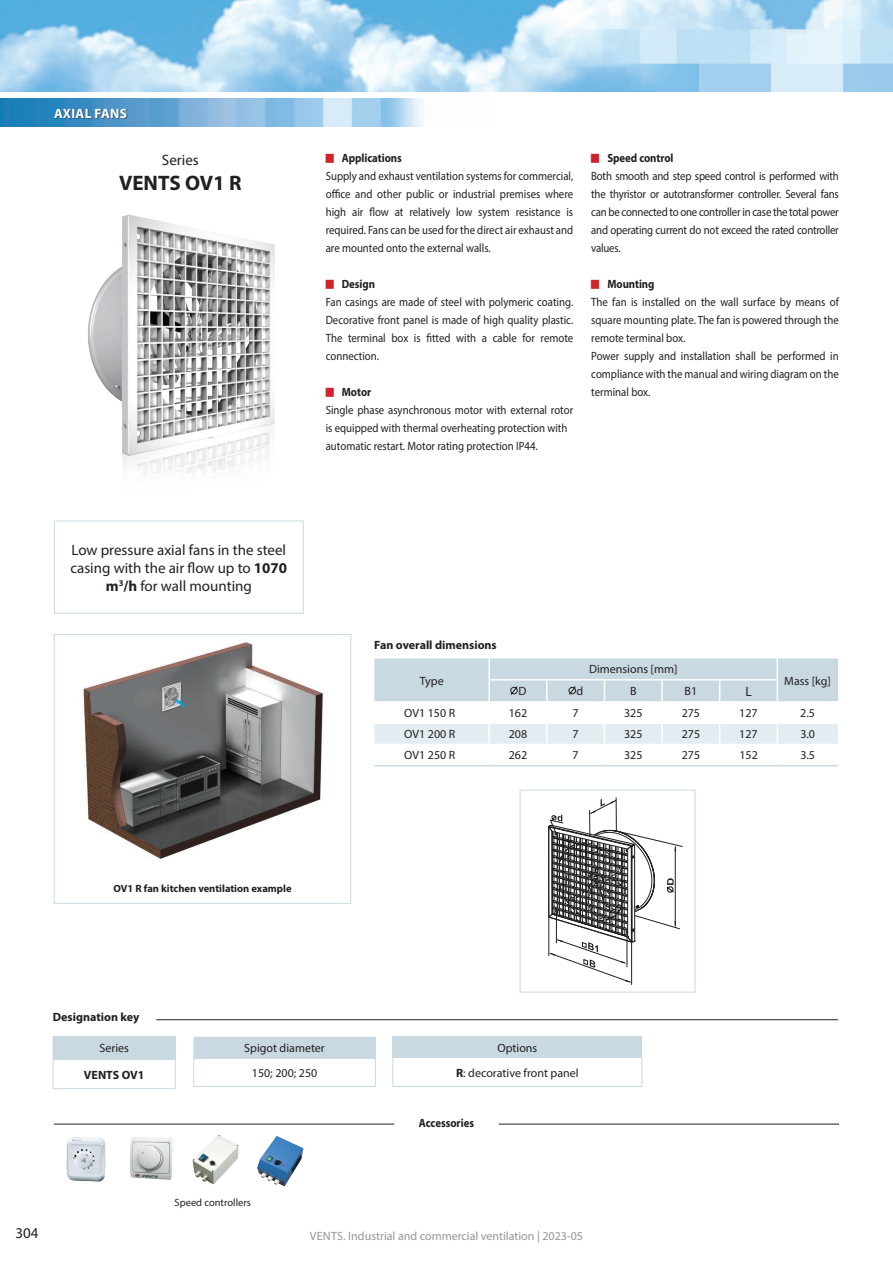
<style>
.page{position:relative;width:893px;height:1263px;background:#fff}
.page>*{position:absolute;margin:0;border:0;box-sizing:border-box;transform-origin:0 0}
.t1{font:700 21px "Myriad Pro";color:#231f20}
.t2{font:15px/18px "Myriad Pro";color:#231f20;text-align:center}
.t3{font:700 13.5px "Myriad Pro";letter-spacing:.02em;color:#fff}
.t4{font:13.5px "Myriad Pro";color:#231f20}
.t5{font:12px/18px "Myriad Pro";color:#231f20;text-align:justify;scale:.9 1}
.t6{font:12px/24.8px "Myriad Pro";color:#231f20;text-align:center}
.t7{font:700 12px "Myriad Pro";letter-spacing:-.005em;color:#231f20;scale:.9 1}
.t8{font:12px "Myriad Pro";color:#939598}
.t9{font:700 12px "Myriad Pro";letter-spacing:-.005em;color:#231f20}
.t10{font:700 10.5px "Myriad Pro";color:#231f20}
.t11{font:10.5px "Myriad Pro";color:#231f20}
.s1{font-weight:700}
</style>
<div class="page">
<img style="left:0;top:0;width:893px;height:91px">
<img style="left:0;top:99px;width:422px;height:27px">
<img style="left:83px;top:642px;width:240px;height:218px">
<div style="left:54px;top:634px;width:297px;height:269px;border:1px solid #c9d9e2"></div>
<img style="left:73px;top:214px;width:219px;height:307px">
<div style="left:55px;top:109px;width:72px;height:10px;background:#231f20;opacity:.7"></div>
<div style="left:53px;top:1036px;width:122px;height:23px;background:#c9d9e2"></div>
<hr style="left:53px;top:1088px;width:123px;height:1px;background:#c9d9e2">
<hr style="left:53px;top:1036px;width:123px;height:1px;background:#c9d9e2">
<svg style="left:53px;top:1060px;width:1px;height:28px"></svg>
<svg style="left:175px;top:1037px;width:1px;height:51px"></svg>
<hr style="left:53px;top:1059px;width:123px;height:1px;background:#c9d9e2">
<div style="left:393px;top:1037px;width:249px;height:21px;background:#c9d9e2"></div>
<svg style="left:393px;top:1058px;width:1px;height:28px"></svg>
<svg style="left:642px;top:1058px;width:1px;height:28px"></svg>
<hr style="left:393px;top:1086px;width:249px;height:1px;background:#c9d9e2">
<div style="left:194px;top:1037px;width:181px;height:21px;background:#c9d9e2"></div>
<hr style="left:194px;top:1086px;width:182px;height:1px;background:#c9d9e2">
<svg style="left:375px;top:1038px;width:1px;height:48px"></svg>
<hr style="left:194px;top:1037px;width:182px;height:1px;background:#c9d9e2">
<svg style="left:193px;top:1037px;width:1px;height:49px"></svg>
<hr style="left:194px;top:1058px;width:182px;height:1px;background:#c9d9e2">
<hr style="left:156px;top:1019px;width:682px;height:1px;background:#231f20">
<svg style="left:548px;top:797px;width:134px;height:188px"></svg>
<div style="left:520px;top:790px;width:175px;height:202px;border:1px solid #c9d9e2"></div>
<svg style="left:374px;top:658px;width:464px;height:108px"></svg>
<div style="left:54px;top:521px;width:250px;height:92px;border:1px solid #c9d9e2"></div>
<hr style="left:54px;top:1124px;width:340px;height:1px;background:#231f20">
<hr style="left:499px;top:1124px;width:340px;height:1px;background:#231f20">
<img style="left:130px;top:1137px;width:43px;height:43px">
<img style="left:66px;top:1137px;width:40px;height:45px">
<img style="left:192px;top:1135px;width:47px;height:50px">
<img style="left:257px;top:1136px;width:47px;height:51px">
<p class="t3" style="left:54px;top:104px;width:74px">AXIAL FANS</p>
<p class="t2" style="left:162px;top:150px;width:38px">Series</p>
<h1 class="t1" style="left:119px;top:169px;width:124px">VENTS OV1 R</h1>
<p class="t2" style="left:70px;top:540px;width:218px">Low pressure axial fans in the steel casing with the air flow up to <span class="s1">1070 m</span><sup>3</sup><span class="s1">/h</span> for wall mounting</p>
<p class="t7" style="left:342px;top:150px;width:68px">Applications</p>
<p class="t5" style="left:326px;top:167px;width:277px">Supply and exhaust ventilation systems for commercial, office and other public or industrial premises where high air flow at relatively low system resistance is required. Fans can be used for the direct air exhaust and are mounted onto the external walls.</p>
<p class="t7" style="left:342px;top:276px;width:38px">Design</p>
<p class="t5" style="left:326px;top:293px;width:277px">Fan casings are made of steel with polymeric coating.<br>Decorative front panel is made of high quality plastic.<br>The terminal box is fitted with a cable for remote connection.</p>
<p class="t7" style="left:342px;top:384px;width:34px">Motor</p>
<p class="t5" style="left:326px;top:401px;width:276px;text-align:left">Single phase asynchronous motor with external rotor is equipped with thermal overheating protection with automatic restart. Motor rating protection IP44.</p>
<p class="t7" style="left:607px;top:150px;width:75px">Speed control</p>
<p class="t5" style="left:591px;top:167px;width:277px">Both smooth and step speed control is performed with the thyristor or autotransformer controller. Several fans can be connected to one controller in case the total power and operating current do not exceed the rated controller values.</p>
<p class="t7" style="left:607px;top:276px;width:54px">Mounting</p>
<p class="t5" style="left:591px;top:293px;width:277px;text-align:left">The fan is installed on the wall surface by means of square mounting plate. The fan is powered through the remote terminal box.<br>Power supply and installation shall be performed in compliance with the manual and wiring diagram on the terminal box.</p>
<p class="t9" style="left:374px;top:637px;width:124px">Fan overall dimensions</p>
<p class="t6" style="left:420px;top:668px;width:25px">Type</p>
<p class="t6" style="left:589px;top:657px;width:90px">Dimensions [mm]</p>
<p class="t6" style="left:518px;top:678px;width:9px">D</p>
<p class="t6" style="left:577px;top:678px;width:8px">d</p>
<p class="t6" style="left:630px;top:678px;width:8px">B</p>
<p class="t6" style="left:684px;top:678px;width:14px">B1</p>
<p class="t4" style="left:745px;top:683px;width:8px">L</p>
<p class="t6" style="left:784px;top:668px;width:48px">Mass [kg]</p>
<p class="t6" style="left:404px;top:700px;width:53px">OV1 150 R</p>
<p class="t6" style="left:509px;top:700px;width:20px">162</p>
<p class="t6" style="left:573px;top:700px;width:8px">7</p>
<p class="t6" style="left:624px;top:700px;width:20px">325</p>
<p class="t6" style="left:682px;top:700px;width:20px">275</p>
<p class="t6" style="left:739px;top:700px;width:20px">127</p>
<p class="t6" style="left:800px;top:700px;width:16px">2.5</p>
<p class="t6" style="left:404px;top:722px;width:53px">OV1 200 R</p>
<p class="t6" style="left:509px;top:722px;width:20px">208</p>
<p class="t6" style="left:573px;top:722px;width:8px">7</p>
<p class="t6" style="left:624px;top:722px;width:20px">325</p>
<p class="t6" style="left:682px;top:722px;width:20px">275</p>
<p class="t6" style="left:739px;top:722px;width:20px">127</p>
<p class="t6" style="left:800px;top:722px;width:16px">3.0</p>
<p class="t6" style="left:404px;top:743px;width:53px">OV1 250 R</p>
<p class="t6" style="left:509px;top:743px;width:20px">262</p>
<p class="t6" style="left:573px;top:743px;width:8px">7</p>
<p class="t6" style="left:624px;top:743px;width:20px">325</p>
<p class="t6" style="left:682px;top:743px;width:20px">275</p>
<p class="t6" style="left:739px;top:743px;width:20px">152</p>
<p class="t6" style="left:800px;top:743px;width:16px">3.5</p>
<p class="t10" style="left:113px;top:881px;width:180px">OV1 R fan kitchen ventilation example</p>
<p class="t9" style="left:53px;top:1009px;width:88px">Designation key</p>
<p class="t6" style="left:99px;top:1035px;width:31px">Series</p>
<p class="t9" style="left:84px;top:1067px;width:62px">VENTS OV1</p>
<p class="t2" style="left:15px;top:1224px;width:25px">304</p>
<p class="t6" style="left:244px;top:1036px;width:82px">Spigot diameter<br>150; 200; 250</p>
<p class="t11" style="left:175px;top:1196px;width:78px">Speed controllers</p>
<p class="t6" style="left:456px;top:1035px;width:124px">Options<br><span class="s1">R</span>: decorative front panel</p>
<p class="t7" style="left:419px;top:1115px;width:63px">Accessories</p>
<p class="t8" style="left:310px;top:1229px;width:275px">VENTS. Industrial and commercial ventilation | 2023-05</p>
</div>
